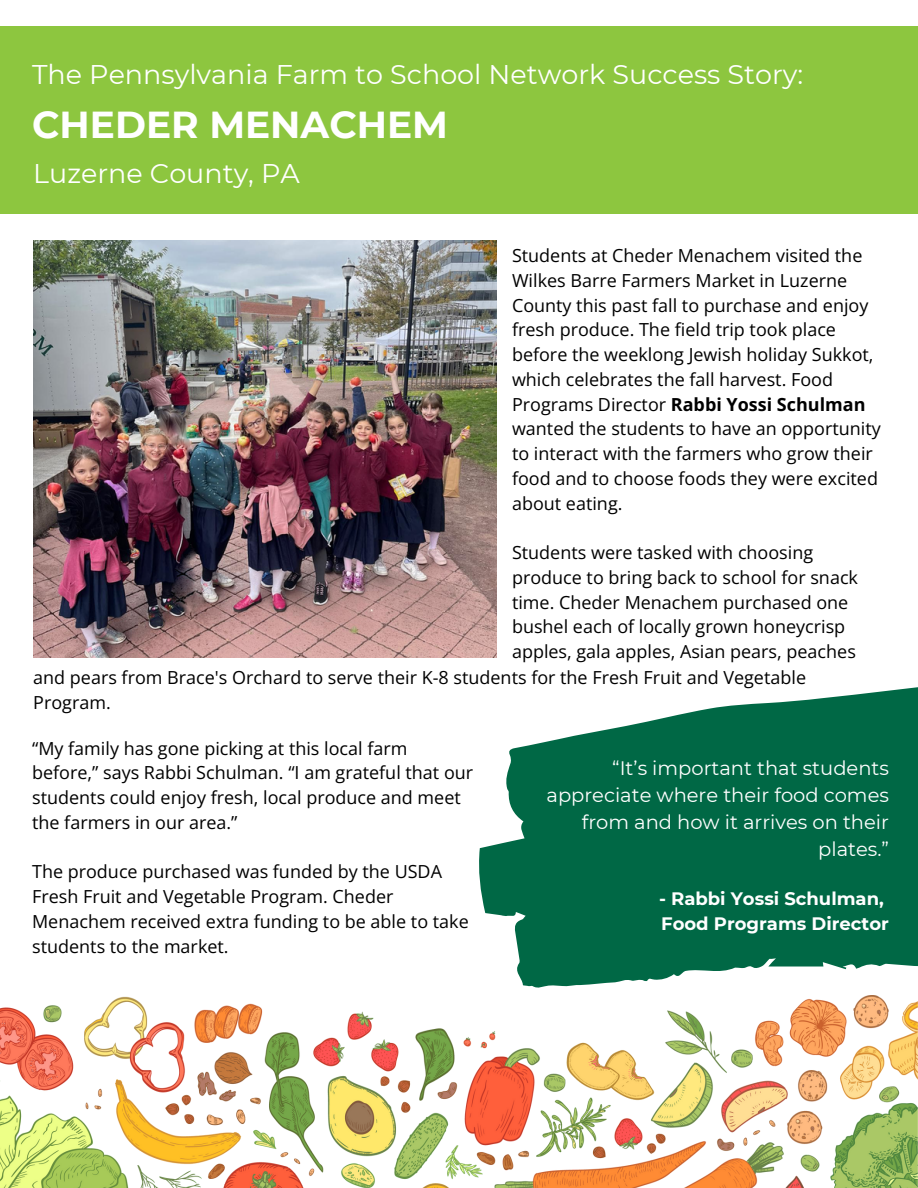
<style>
.page{position:relative;width:918px;height:1188px;background:#fff}
.page>*{position:absolute;margin:0;border:0;box-sizing:border-box;transform-origin:0 0}
.t1{font:700 37.5px "Montserrat";color:#fff}
.t2{font:27px "Montserrat";color:#fff}
.t3{font:19.5px/27px "Montserrat";color:#fff;text-align:right}
.t4{font:18px/24.8px "Open Sans";color:#000}
.t5{font:700 18px "Montserrat";color:#fff}
.s1{font-weight:700}
</style>
<div class="page">
<div style="left:0;top:26px;width:918px;height:188px;background:#8dc63f"></div>
<img style="left:0;top:996px;width:918px;height:192px">
<img style="left:33px;top:240px;width:464px;height:418px">
<svg style="left:478px;top:687px;width:440px;height:312px;fill:#006845"></svg>
<p class="t2" style="left:32px;top:58px;width:773px">The Pennsylvania Farm to School Network Success Story:</p>
<p class="t1" style="left:32px;top:101px;width:417px">CHEDER MENACHEM</p>
<p class="t2" style="left:33px;top:157px;width:268px">Luzerne County, PA</p>
<p class="t4" style="left:512px;top:243px;width:370px">Students at Cheder Menachem visited the Wilkes Barre Farmers Market in Luzerne County this past fall to purchase and enjoy fresh produce. The field trip took place before the weeklong Jewish holiday Sukkot, which celebrates the fall harvest. Food Programs Director <span class="s1">Rabbi Yossi Schulman </span>wanted the students to have an opportunity to interact with the farmers who grow their food and to choose foods they were excited about eating.</p>
<p class="t4" style="left:512px;top:540px;width:348px">Students were tasked with choosing produce to bring back to school for snack time. Cheder Menachem purchased one bushel each of locally grown honeycrisp apples, gala apples, Asian pears, peaches</p>
<p class="t4" style="left:33px;top:665px;width:774px">and pears from Brace's Orchard to serve their K-8 students for the Fresh Fruit and Vegetable<br>Program.</p>
<p class="t4" style="left:32px;top:735px;width:443px">“My family has gone picking at this local farm before,” says Rabbi Schulman. “I am grateful that our students could enjoy fresh, local produce and meet the farmers in our area.”</p>
<p class="t4" style="left:32px;top:859px;width:438px">The produce purchased was funded by the USDA Fresh Fruit and Vegetable Program. Cheder Menachem received extra funding to be able to take students to the market.</p>
<p class="t3" style="left:547px;top:754px;width:344px">“It’s important that students appreciate where their food comes from and how it arrives on their plates.”</p>
<p class="t5" style="left:659px;top:888px;width:226px">- Rabbi Yossi Schulman,</p>
<p class="t5" style="left:661px;top:913px;width:229px">Food Programs Director</p>
</div>
